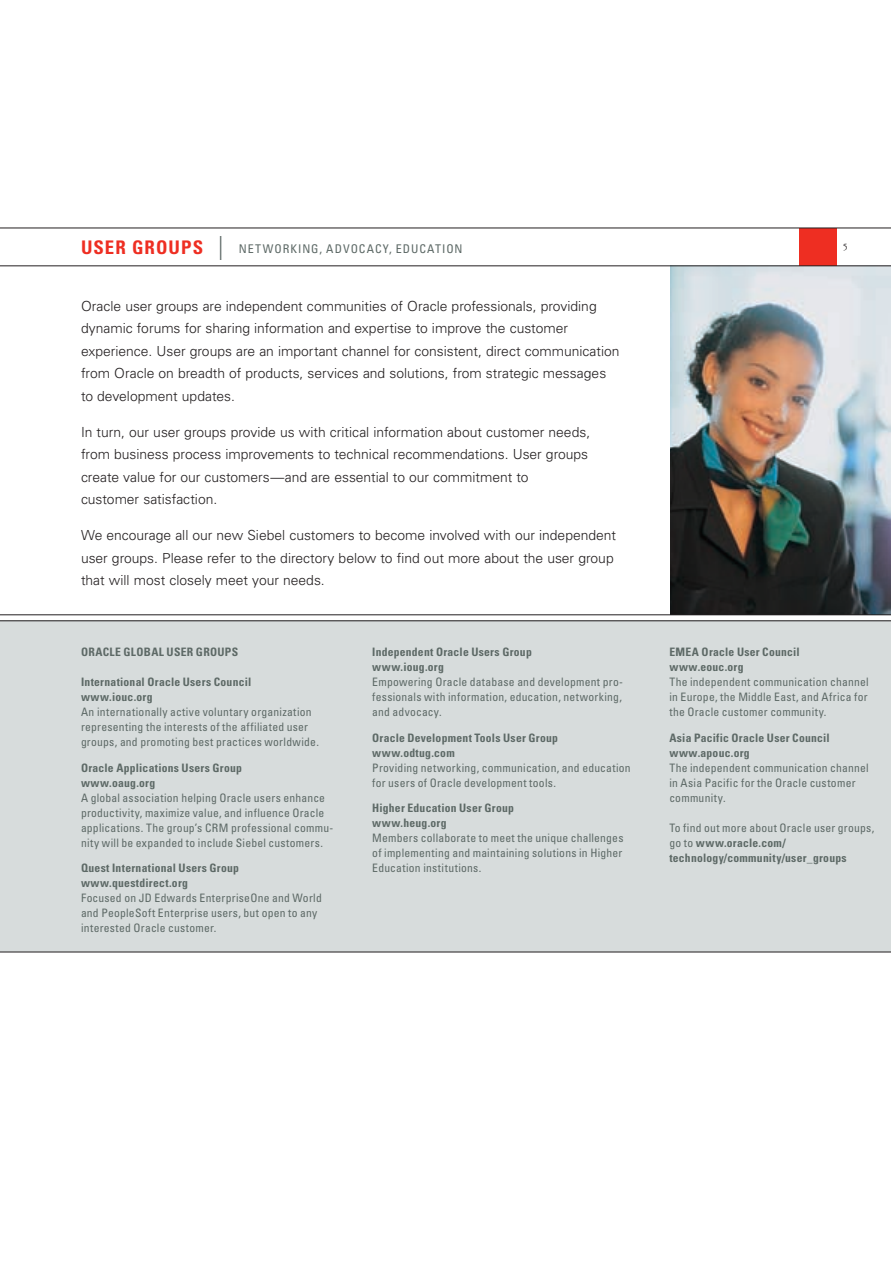
<style>
.page{position:relative;width:891px;height:1269px;background:#fff}
.page>*{position:absolute;margin:0;border:0;box-sizing:border-box;transform-origin:0 0}
.t1{font:300 13.8px/22.5px "Univers LT Std";color:#231f20}
.t2{font:condensed 12px "Univers LT Std";letter-spacing:.08em;color:#5d6966}
.t3{font:condensed 11.7px/15px "Univers LT Std";letter-spacing:.02em;color:#5d6966}
.t4{font:700 condensed 11.7px/15px "Univers LT Std";letter-spacing:.02em;color:#5d6966}
.s1{font-weight:700;font-size:18.75px;color:#ee2e22}
.s2{font-weight:300;font-size:24px}
.s3{font-weight:400}
</style>
<div class="page">
<img style="left:670px;top:266px;width:221px;height:349px">
<div style="left:0;top:621px;width:891px;height:331px;background:#d7dcdc"></div>
<div style="left:799px;top:228px;width:38px;height:38px;background:#ee2e22"></div>
<hr style="left:0;top:228px;width:891px;height:1px;background:#231f20">
<hr style="left:0;top:265px;width:891px;height:1px;background:#231f20">
<hr style="left:0;top:615px;width:891px;height:1px;background:#231f20">
<hr style="left:0;top:621px;width:891px;height:1px;background:#231f20">
<hr style="left:0;top:952px;width:891px;height:1px;background:#231f20">
<p class="t2" style="left:81px;top:241px;width:383px"><span class="s1">User Groups</span> <span class="s2">|</span> NETWORKING, ADVOCACY, EDUCATION</p>
<p class="t1" style="left:81px;top:294px;width:540px">Oracle user groups are independent communities of Oracle professionals, providing dynamic forums for sharing information and expertise to improve the customer experience. User groups are an important channel for consistent, direct communication from Oracle on breadth of products, services and solutions, from strategic messages to development updates.</p>
<p class="t1" style="left:81px;top:420px;width:511px">In turn, our user groups provide us with critical information about customer needs, from business process improvements to technical recommendations. User groups create value for our customers—and are essential to our commitment to customer satisfaction.</p>
<p class="t1" style="left:81px;top:524px;width:537px">We encourage all our new Siebel customers to become involved with our independent user groups. Please refer to the directory below to find out more about the user group that will most closely meet your needs.</p>
<p class="t4" style="left:81px;top:644px;width:130px">ORACLE GLOBAL USER GROU</p>
<p class="t4" style="left:225px;top:644px;width:15px">PS</p>
<p class="t4" style="left:81px;top:674px;width:172px">International Oracle Users Council www.iouc.org</p>
<p class="t3" style="left:81px;top:704px;width:239px">An internationally active voluntary organization representing the interests of the affiliated user groups, and promoting best practices worldwide.</p>
<p class="t4" style="left:81px;top:760px;width:163px">Oracle Applications Users Group www.oaug.org</p>
<p class="t3" style="left:81px;top:790px;width:254px">A global association helping Oracle users enhance productivity, maximize value, and influence Oracle applications. The group’s CRM professional commu&shy;nity will be expanded to include Siebel customers.</p>
<p class="t4" style="left:81px;top:861px;width:160px">Quest International Users Group www.questdirect.org</p>
<p class="t3" style="left:81px;top:891px;width:242px">Focused on JD Edwards EnterpriseOne and World and PeopleSoft Enterprise users, but open to any interested Oracle customer.</p>
<p class="t4" style="left:372px;top:644px;width:161px">Independent Oracle Users Group www.ioug.org</p>
<p class="t3" style="left:372px;top:674px;width:252px;text-align:justify">Empowering Oracle database and development pro&shy;fessionals with information, education, networking, and advocacy.</p>
<p class="t4" style="left:372px;top:730px;width:187px">Oracle Development Tools User Group www.odtug.com</p>
<p class="t3" style="left:372px;top:760px;width:260px">Providing networking, communication, and education for users of Oracle development tools.</p>
<p class="t4" style="left:372px;top:801px;width:143px">Higher Education User Group www.heug.org</p>
<p class="t3" style="left:372px;top:831px;width:253px;text-align:justify">Members collaborate to meet the unique challenges of implementing and maintaining solutions in Higher Education institutions.</p>
<p class="t4" style="left:669px;top:644px;width:132px">EMEA Oracle User Council www.eouc.org</p>
<p class="t3" style="left:669px;top:674px;width:201px;text-align:justify">The independent communication channel in Europe, the Middle East, and Africa for the Oracle customer community.</p>
<p class="t4" style="left:669px;top:730px;width:162px">Asia Pacific Oracle User Council www.apouc.org</p>
<p class="t3" style="left:669px;top:760px;width:201px">The independent communication channel in Asia Pacific for the Oracle customer community.</p>
<p class="t4" style="left:669px;top:820px;width:207px"><span class="s3">To find out more about Oracle user groups, go to</span> www.oracle.com/ technology/community/user_groups</p>
</div>
